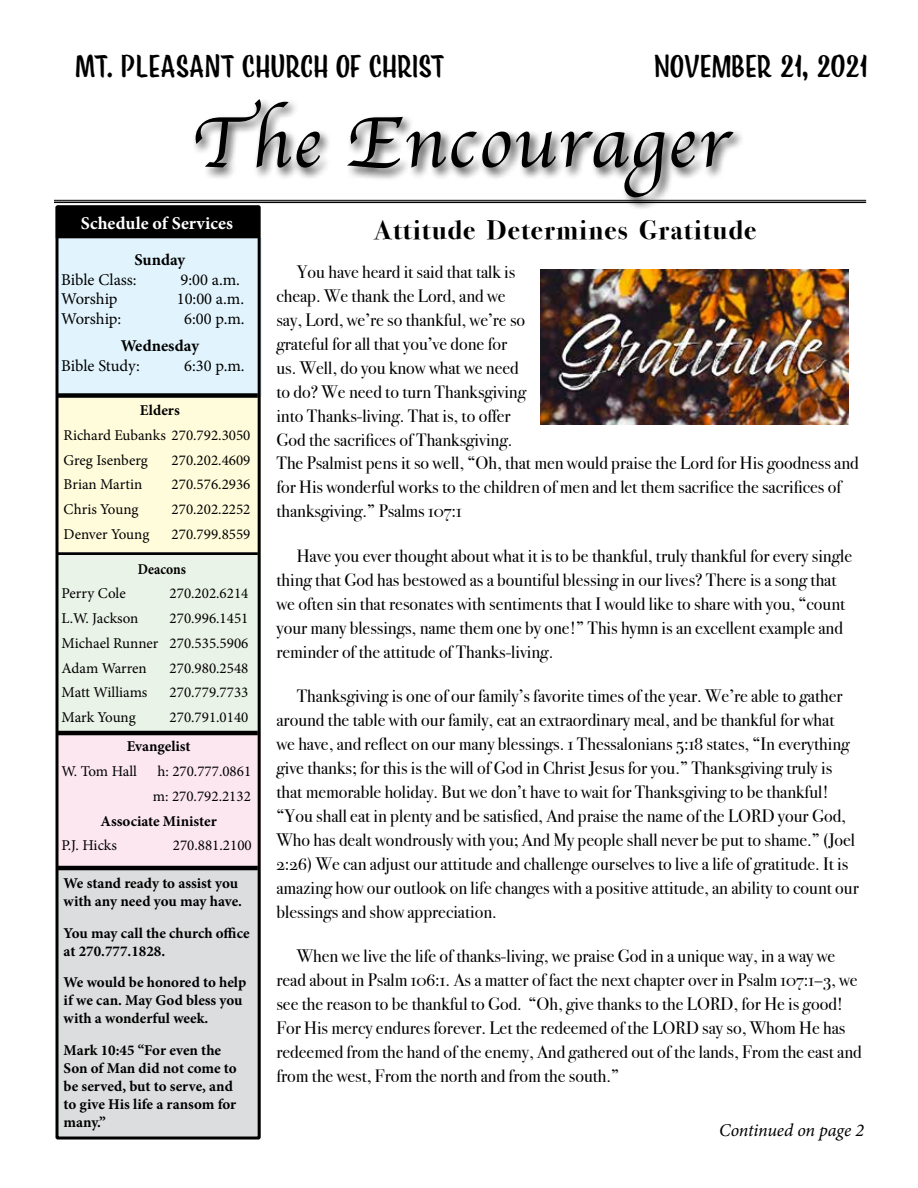
<style>
.page{position:relative;width:918px;height:1188px;background:#fff}
.page>*{position:absolute;margin:0;border:0;box-sizing:border-box;transform-origin:0 0}
.t1{font:75px "Apple Chancery";letter-spacing:.03em;color:#000}
.t2{font:29.25px "Eds Market Narrow";letter-spacing:.03em;color:#000}
.t3{font:700 27px "Bodoni Svty Two OSITCTT";letter-spacing:.04em;color:#000}
.t4{font:18px/24px "Bodoni Svty Two OSITCTT";color:#000}
.t5{font:700 18px "Minion Pro";letter-spacing:.005em;color:#fff}
.t6{font:italic 18px "Minion Pro";letter-spacing:-.01em;color:#000}
.t7{font:16.5px "Minion Pro";letter-spacing:-.005em;color:#000}
.t8{font:700 16.5px "Minion Pro";color:#000}
.t9{font:15px/24.8px "Minion Pro";color:#000}
.t10{font:700 15px/18px "Minion Pro";color:#000}
.t11{font:700 15px "Minion Pro";color:#000;scale:.9 1}
</style>
<div class="page">
<div style="left:192px;top:97px;width:554px;height:114px;background:#000;opacity:.75"></div>
<hr style="left:54px;top:202px;width:812px;height:1px;background:#000">
<hr style="left:54px;top:200px;width:812px;height:1px;background:#000">
<div style="left:57px;top:239px;width:205px;height:158px;background:#e1f4fd"></div>
<div style="left:56px;top:207px;width:202px;height:31px;background:#000"></div>
<div style="left:57px;top:732px;width:204px;height:136px;background:#fce7f0"></div>
<div style="left:57px;top:871px;width:204px;height:266px;background:#dcddde"></div>
<div style="left:57px;top:552px;width:201px;height:5px;background:#000"></div>
<div style="left:57px;top:397px;width:204px;height:155px;background:#fffcdb"></div>
<div style="left:57px;top:555px;width:204px;height:176px;background:#eaf3e7"></div>
<hr style="left:57px;top:731px;width:201px;height:4px;background:#000">
<hr style="left:57px;top:866px;width:201px;height:4px;background:#000">
<div style="left:57px;top:393px;width:201px;height:5px;background:#000"></div>
<div style="left:56px;top:205px;width:205px;height:935px;border:3px solid #000"></div>
<img style="left:541px;top:269px;width:308px;height:155px">
<h2 class="t2" style="left:75px;top:46px;width:371px">MT. PLEASANT CHURCH OF CHRIST</h2>
<h2 class="t2" style="left:654px;top:46px;width:215px">NOVEMBER 21, 2021</h2>
<h1 class="t1" style="left:191px;top:83px;width:539px">The Encourager</h1>
<p class="t5" style="left:81px;top:211px;width:154px">Schedule of Services</p>
<p class="t8" style="left:134px;top:248px;width:52px">Sunday</p>
<p class="t7" style="left:61px;top:268px;width:77px">Bible Class:</p>
<p class="t7" style="left:181px;top:268px;width:61px">9:00 a.m.</p>
<p class="t7" style="left:61px;top:288px;width:58px">Worship</p>
<p class="t7" style="left:177px;top:288px;width:69px">10:00 a.m.</p>
<p class="t7" style="left:61px;top:308px;width:62px">Worship:</p>
<p class="t7" style="left:184px;top:308px;width:62px">6:00 p.m.</p>
<p class="t8" style="left:121px;top:334px;width:80px">Wednesday</p>
<p class="t7" style="left:61px;top:354px;width:80px">Bible Study:</p>
<p class="t7" style="left:184px;top:354px;width:62px">6:30 p.m.</p>
<p class="t10" style="left:140px;top:401px;width:41px">Elders</p>
<p class="t9" style="left:64px;top:423px;width:188px">Richard Eubanks 270.792.3050<br>Greg Isenberg</p>
<p class="t9" style="left:172px;top:447px;width:80px">270.202.4609</p>
<p class="t9" style="left:64px;top:472px;width:80px">Brian Martin</p>
<p class="t9" style="left:172px;top:472px;width:80px">270.576.2936</p>
<p class="t9" style="left:64px;top:497px;width:76px">Chris Young</p>
<p class="t9" style="left:172px;top:497px;width:80px">270.202.2252</p>
<p class="t9" style="left:64px;top:522px;width:87px">Denver Young</p>
<p class="t9" style="left:172px;top:522px;width:80px">270.799.8559</p>
<p class="t11" style="left:138px;top:558px;width:55px">Deacons</p>
<p class="t9" style="left:62px;top:581px;width:66px">Perry Cole</p>
<p class="t9" style="left:170px;top:581px;width:80px">270.202.6214</p>
<p class="t9" style="left:62px;top:606px;width:78px">L.W. Jackson</p>
<p class="t9" style="left:62px;top:606px;width:188px;text-align:justify;text-indent:108px">270.996.1451<br>Michael Runner 270.535.5906<br>Adam Warren</p>
<p class="t9" style="left:170px;top:656px;width:80px">270.980.2548</p>
<p class="t9" style="left:62px;top:680px;width:87px">Matt Williams</p>
<p class="t9" style="left:170px;top:680px;width:80px">270.779.7733</p>
<p class="t9" style="left:62px;top:705px;width:76px">Mark Young</p>
<p class="t9" style="left:170px;top:705px;width:80px">270.791.0140</p>
<p class="t10" style="left:127px;top:737px;width:66px">Evangelist</p>
<p class="t9" style="left:61px;top:759px;width:77px">W. Tom Hall</p>
<p class="t9" style="left:153px;top:759px;width:100px;text-align:center">h: 270.777.0861 m: 270.792.2132</p>
<p class="t10" style="left:101px;top:812px;width:118px">Associate Minister</p>
<p class="t9" style="left:61px;top:833px;width:57px">P.J. Hicks</p>
<p class="t9" style="left:173px;top:833px;width:80px">270.881.2100</p>
<p class="t10" style="left:64px;top:874px;width:180px">We stand ready to assist you with any need you may have.</p>
<p class="t10" style="left:64px;top:924px;width:187px">You may call the church office at 270.777.1828.</p>
<p class="t10" style="left:64px;top:973px;width:184px">We would be honored to help if we can. May God bless you with a wonderful week.</p>
<p class="t10" style="left:64px;top:1041px;width:175px">Mark 10:45 “For even the<br>Son of Man did not come to be served, but to serve, and to give His life a ransom for many.”</p>
<h3 class="t3" style="left:373px;top:214px;width:384px">Attitude Determines Gratitude</h3>
<p class="t4" style="left:276px;top:260px;width:584px;text-indent:20px">You have heard it said that talk is<br>cheap. We thank the Lord, and we<br>say, Lord, we’re so thankful, we’re so<br>grateful for all that you’ve done for<br>us. Well, do you know what we need<br>to do? We need to turn Thanksgiving<br>into Thanks-living. That is, to offer<br>God the sacrifices of Thanksgiving.<br>The Psalmist pens it so well, “Oh, that men would praise the Lord for His goodness and for His wonderful works to the children of men and let them sacrifice the sacrifices of thanksgiving.” Psalms 107:1</p>
<p class="t4" style="left:276px;top:544px;width:577px;text-indent:20px">Have you ever thought about what it is to be thankful, truly thankful for every single thing that God has bestowed as a bountiful blessing in our lives? There is a song that we often sin that resonates with sentiments that I would like to share with you, “count your many blessings, name them one by one!” This hymn is an excellent example and reminder of the attitude of Thanks-living.</p>
<p class="t4" style="left:276px;top:684px;width:584px;text-indent:20px">Thanksgiving is one of our family’s favorite times of the year. We’re able to gather around the table with our family, eat an extraordinary meal, and be thankful for what<br>we have, and reflect on our many blessings. 1 Thessalonians 5:18 states, “In everything give thanks; for this is the will of God in Christ Jesus for you.” Thanksgiving truly is that memorable holiday. But we don’t have to wait for Thanksgiving to be thankful! “You shall eat in plenty and be satisfied, And praise the name of the LORD your God, Who has dealt wondrously with you; And My people shall never be put to shame.” (Joel 2:26) We can adjust our attitude and challenge ourselves to live a life of gratitude. It is amazing how our outlook on life changes with a positive attitude, an ability to count our blessings and show appreciation.</p>
<p class="t4" style="left:276px;top:944px;width:587px;text-indent:20px">When we live the life of thanks-living, we praise God in a unique way, in a way we read about in Psalm 106:1. As a matter of fact the next chapter over in Psalm 107:1–3, we see the reason to be thankful to God. “Oh, give thanks to the LORD, for He is good!<br>For His mercy endures forever. Let the redeemed of the LORD say so, Whom He has redeemed from the hand of the enemy, And gathered out of the lands, From the east and from the west, From the north and from the south.”</p>
<p class="t6" style="left:719px;top:1118px;width:146px">Continued on page 2</p>
</div>
